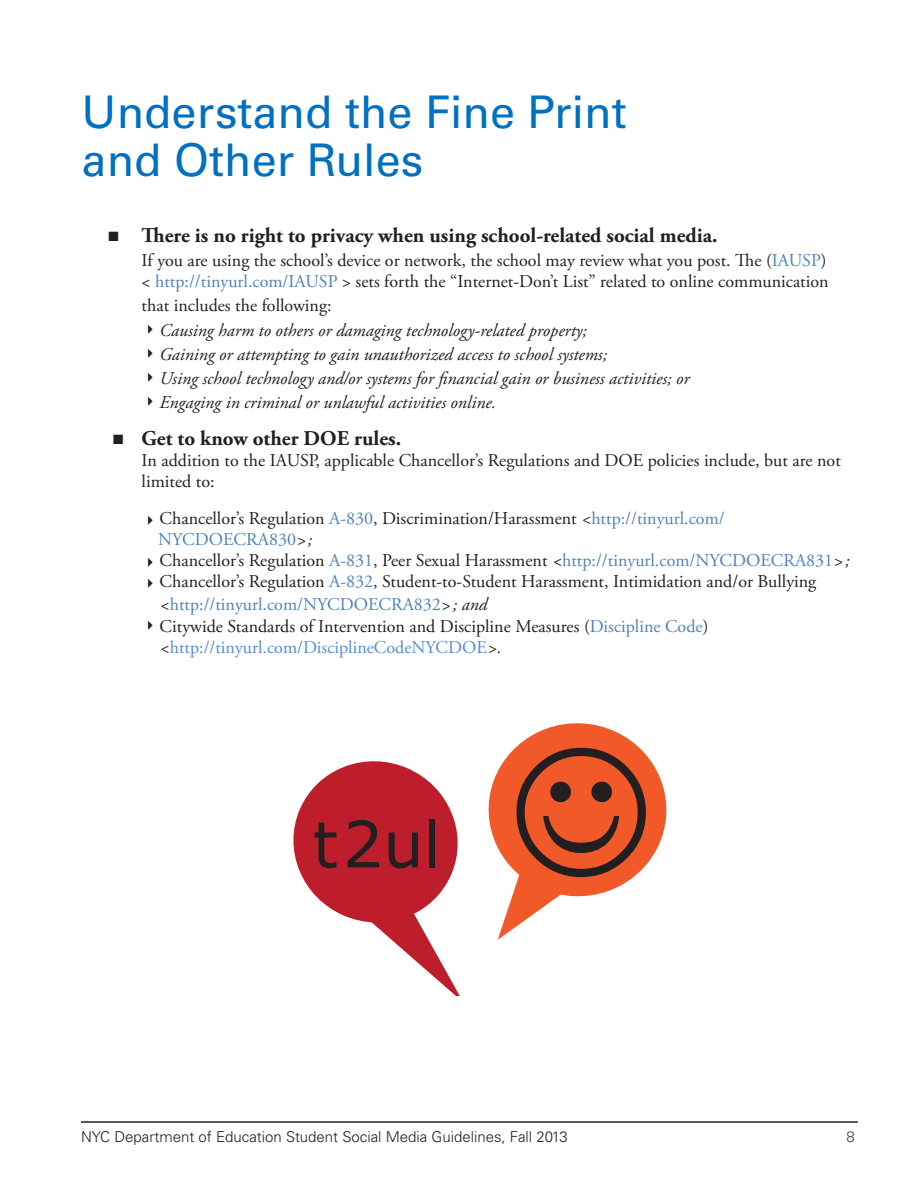
<style>
.page{position:relative;width:918px;height:1188px;background:#fff}
.page>*{position:absolute;margin:0;border:0;box-sizing:border-box;transform-origin:0 0}
.t1{font:45px "Univers";color:#0070c0}
.t2{font:700 21px "Adobe Garamond Pro";color:#231f20}
.t3{font:18px/21px "Adobe Garamond Pro";color:#231f20}
.t4{font:italic 18px/24.6px "Adobe Garamond Pro";color:#231f20}
.t5{font:18px "Adobe Garamond Pro";color:#548dd4}
.t6{font:18px "Adobe Garamond Pro";color:#4f81bd}
.t7{font:300 15px "Univers";color:#231f20}
.t8{font:300 15px "Univers";color:#3e3e3f}
.s1{color:#4f81bd}
.s2{font-style:normal}
.s3{font-style:italic}
.s4{font-style:italic;color:#231f20}
</style>
<div class="page">
<hr style="left:81px;top:1121px;width:777px;height:2px;background:#231f20">
<svg style="left:488px;top:723px;width:179px;height:217px"></svg>
<svg style="left:293px;top:761px;width:167px;height:234px"></svg>
<div style="left:430px;top:819px;width:5px;height:48px;background:#231f20"></div>
<p class="t1" style="left:82px;top:86px;width:547px">Understand the Fine Print</p>
<p class="t1" style="left:82px;top:134px;width:343px">and Other Rules</p>
<p class="t2" style="left:109px;top:223px;width:610px">■ There is no right to privacy when using school-related social media.</p>
<p class="t3" style="left:142px;top:251px;width:688px">If you are using the school’s device or network, the school may review what you post. The (<span class="s1">IAUSP</span>) &lt; <span class="s1">http://tinyurl.com/IAUSP</span> &gt; sets forth the “Internet-Don’t List” related to online communication</p>
<p class="t4" style="left:160px;top:294px;width:429px;text-indent:-18px"><span class="s2">that includes the following:<br></span>Causing harm to others or damaging technology-related property;</p>
<p class="t4" style="left:160px;top:342px;width:449px">Gaining or attempting to gain unauthorized access to school systems;</p>
<p class="t4" style="left:160px;top:366px;width:531px">Using school technology and/or systems for financial gain or business activities; or</p>
<p class="t4" style="left:160px;top:390px;width:338px">Engaging in criminal or unlawful activities online.</p>
<p class="t2" style="left:113px;top:426px;width:290px">■ Get to know other DOE rules.</p>
<p class="t3" style="left:142px;top:450px;width:701px">In addition to the IAUSP, applicable Chancellor’s Regulations and DOE policies include, but are not limited to:</p>
<p class="t3" style="left:158px;top:509px;width:568px">Chancellor’s Regulation <span class="s1">A-830</span>, Discrimination/Harassment <span class="s3">&lt;</span><span class="s1">http://tinyurl.com/<br>NYCDOECRA830</span><span class="s3">&gt;;</span></p>
<p class="t3" style="left:160px;top:551px;width:692px">Chancellor’s Regulation <span class="s1">A-831</span>, Peer Sexual Harassment <span class="s3">&lt;</span><span class="s1">http://tinyurl.com/NYCDOECRA831</span><span class="s3">&gt;;</span></p>
<p class="t3" style="left:160px;top:572px;width:658px">Chancellor’s Regulation <span class="s1">A-832</span>, Student-to-Student Harassment, Intimidation and/or Bullying</p>
<p class="t6" style="left:160px;top:593px;width:329px"><span class="s4">&lt;</span>http://tinyurl.com/NYCDOECRA832<span class="s4">&gt;; and</span></p>
<p class="t3" style="left:160px;top:617px;width:550px">Citywide Standards of Intervention and Discipline Measures (<span class="s1">Discipline Code</span>)</p>
<p class="t5" style="left:160px;top:637px;width:343px"><span class="s4">&lt;</span>http://tinyurl.com/DisciplineCodeNYCDOE<span class="s4">&gt;.</span></p>
<p class="t7" style="left:81px;top:1128px;width:488px">NYC Department of Education Student Social Media Guidelines, Fall 2013</p>
<p class="t8" style="left:847px;top:1128px;width:10px">8</p>
</div>
